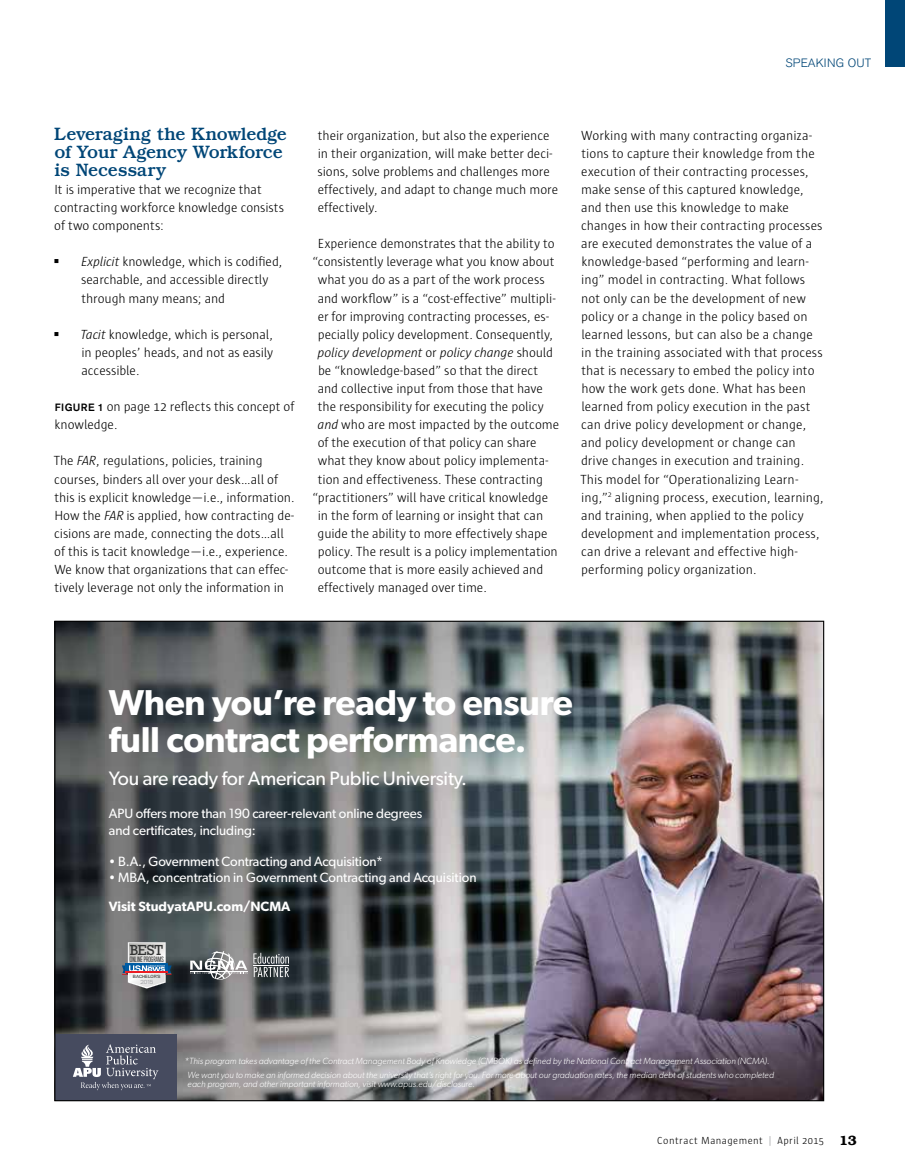
<style>
.page{position:relative;width:905px;height:1175px;background:#fff}
.page>*{position:absolute;margin:0;border:0;box-sizing:border-box;transform-origin:0 0}
.t1{font:600 36px/37.5px "Gibson";letter-spacing:-.01em;color:#fff}
.t2{font:19.5px "Gibson";letter-spacing:-.01em;color:#fff}
.t3{font:500 18px/18.1px "Bookman";letter-spacing:-.01em;color:#004677}
.t4{font:14.7px "Rockwell";color:#323333}
.t5{font:300 13.5px/18.1px "Sun";letter-spacing:-.005em;color:#000}
.t6{font:13.5px/16.5px "Gibson";letter-spacing:-.005em;color:#fff}
.t7{font:italic 300 13.5px "Sun";letter-spacing:-.01em;color:#000}
.t8{font:300 12px "Akzidenz Grotesk BE";letter-spacing:.02em;color:#004677}
.t9{font:300 10.5px "Sun";letter-spacing:.04em;color:#000}
.t10{font:italic 300 9px/9px "Gibson";color:#fff}
.t11{font:6.9px "Titling Gothic FB Regular Comp";color:#323333}
.t12{font:5.25px "Titling Gothic FB";color:#a7a9ac}
.t13{font:4.05px "Titling Gothic FB";color:#323333}
.s1{font-style:italic}
.s2{font-family:"Akzidenz Grotesk BE";font-weight:500;font-size:10.5px}
.s3{font-style:normal}
.s4{font-size:12.75px}
.s5{font-weight:600}
.s6{color:#939598}
.s7{font-family:"Bookman";font-weight:600;font-size:13.5px}
</style>
<div class="page">
<div style="left:885px;top:0;width:19px;height:67px;background:#004677"></div>
<img style="left:56px;top:622px;width:766px;height:477px">
<div style="left:55px;top:1033px;width:121px;height:67px;background:#464b5f"></div>
<svg style="left:73px;top:1044px;width:85px;height:46px"></svg>
<svg style="left:122px;top:942px;width:50px;height:46px"></svg>
<hr style="left:125px;top:971px;width:43px;height:1px;background:#ed1d24">
<svg style="left:253px;top:952px;width:36px;height:25px"></svg>
<hr style="left:253px;top:965px;width:36px;height:1px;background:#fff">
<svg style="left:190px;top:951px;width:57px;height:28px"></svg>
<hr style="left:190px;top:971px;width:57px;height:1px;background:#fff">
<p class="t8" style="left:785px;top:56px;width:87px">SPEAKING OUT</p>
<h3 class="t3" style="left:54px;top:124px;width:234px">Leveraging the Knowledge of Your Agency Workforce is Necessary</h3>
<p class="t5" style="left:54px;top:180px;width:231px">It is imperative that we recognize that contracting workforce knowledge consists of two components:</p>
<p class="t5" style="left:81px;top:253px;width:203px;text-indent:-28px">▪ <span class="s1">Explicit</span> knowledge, which is codified, searchable, and accessible directly through many means; and</p>
<p class="t5" style="left:81px;top:325px;width:193px;text-align:justify;text-indent:-28px">▪ <span class="s1">Tacit</span> knowledge, which is personal, in peoples’ heads, and not as easily accessible.</p>
<p class="t5" style="left:55px;top:397px;width:241px"><span class="s2">FIGURE 1</span> on page 12 reflects this concept of knowledge.</p>
<p class="t5" style="left:54px;top:452px;width:242px">The <span class="s1">FAR</span>, regulations, policies, training courses, binders all over your desk…all of this is explicit knowledge—i.e., information.<br>How the <span class="s1">FAR</span> is applied, how contracting de&shy;cisions are made, connecting the dots…all of this is tacit knowledge—i.e., experience.<br>We know that organizations that can effec&shy;tively leverage not only the information in</p>
<p class="t5" style="left:317px;top:126px;width:242px">their organization, but also the experience in their organization, will make better deci&shy;sions, solve problems and challenges more effectively, and adapt to change much more effectively.</p>
<p class="t5" style="left:318px;top:235px;width:238px">Experience demonstrates that the ability to</p>
<p class="t5" style="left:312px;top:253px;width:243px">“consistently leverage what you know about</p>
<p class="t5" style="left:318px;top:271px;width:228px">what you do as a part of the work process</p>
<p class="t5" style="left:318px;top:289px;width:239px">and workflow” is a “cost-effective” multipli-</p>
<p class="t5" style="left:318px;top:307px;width:233px">er for improving contracting processes, es-</p>
<p class="t5" style="left:318px;top:325px;width:237px">pecially policy development. Consequently,</p>
<p class="t7" style="left:317px;top:345px;width:237px">policy development <span class="s3">or</span> policy change <span class="s3">should</span></p>
<p class="t5" style="left:318px;top:361px;width:222px">be “knowledge-based” so that the direct</p>
<p class="t5" style="left:318px;top:379px;width:227px">and collective input from those that have</p>
<p class="t5" style="left:318px;top:397px;width:227px">the responsibility for executing the policy</p>
<p class="t5" style="left:317px;top:416px;width:243px"><span class="s1">and</span> who are most impacted by the outcome</p>
<p class="t5" style="left:318px;top:434px;width:220px">of the execution of that policy can share</p>
<p class="t5" style="left:318px;top:452px;width:232px">what they know about policy implementa-</p>
<p class="t5" style="left:318px;top:470px;width:226px">tion and effectiveness. These contracting</p>
<p class="t5" style="left:312px;top:488px;width:237px">“practitioners” will have critical knowledge</p>
<p class="t5" style="left:318px;top:506px;width:227px">in the form of learning or insight that can</p>
<p class="t5" style="left:317px;top:524px;width:231px">guide the ability to more effectively shape</p>
<p class="t5" style="left:318px;top:542px;width:241px">policy. The result is a policy implementation</p>
<p class="t5" style="left:318px;top:560px;width:227px">outcome that is more easily achieved and</p>
<p class="t5" style="left:318px;top:578px;width:171px">effectively managed over time.</p>
<p class="t5" style="left:580px;top:126px;width:245px">Working with many contracting organiza&shy;tions to capture their knowledge from the execution of their contracting processes, make sense of this captured knowledge, and then use this knowledge to make changes in how their contracting processes are executed demonstrates the value of a knowledge-based “performing and learn&shy;ing” model in contracting. What follows not only can be the development of new policy or a change in the policy based on learned lessons, but can also be a change in the training associated with that process that is necessary to embed the policy into how the work gets done. What has been learned from policy execution in the past can drive policy development or change, and policy development or change can drive changes in execution and training.<br>This model for “Operationalizing Learn&shy;ing,”<sup>2</sup> aligning process, execution, learning, and training, when applied to the policy development and implementation process, can drive a relevant and effective high&shy;performing policy organization.</p>
<h1 class="t1" style="left:109px;top:682px;width:465px">When you’re ready to ensure full contract performance.</h1>
<h2 class="t2" style="left:109px;top:766px;width:359px">You are ready for American Public University.</h2>
<p class="t6" style="left:109px;top:805px;width:315px">APU offers more than 190 career-relevant online degrees and certificates, including:</p>
<p class="t6" style="left:109px;top:852px;width:276px"><span class="s4">•</span> B.A., Government Contracting and Acquisition*</p>
<p class="t6" style="left:109px;top:862px;width:369px;line-height:29.5px"><span class="s4">•</span> MBA, concentration in Government Contracting and Acquisition<br><span class="s5">Visit StudyatAPU.com/NCMA</span></p>
<p class="t4" style="left:130px;top:941px;width:34px">BEST</p>
<p class="t13" style="left:133px;top:973px;width:29px">BACHELOR’S</p>
<p class="t11" style="left:130px;top:955px;width:35px">ONLINE PROGRAMS</p>
<p class="t12" style="left:140px;top:978px;width:14px">2015</p>
<p class="t10" style="left:185px;top:1056px;width:586px">*This program takes advantage of the Contract Management Body of Knowledge (CMBOK) as defined by the National Contract Management Association (NCMA).</p>
<p class="t10" style="left:188px;top:1070px;width:588px">We want you to make an informed decision about the university that’s right for you. For more about our graduation rates, the median debt of students who completed each program, and other important information, visit www.apus.edu/disclosure.</p>
<p class="t9" style="left:657px;top:1134px;width:201px">Contract Management <span class="s6">|</span> April 2015 <span class="s7">13</span></p>
</div>
